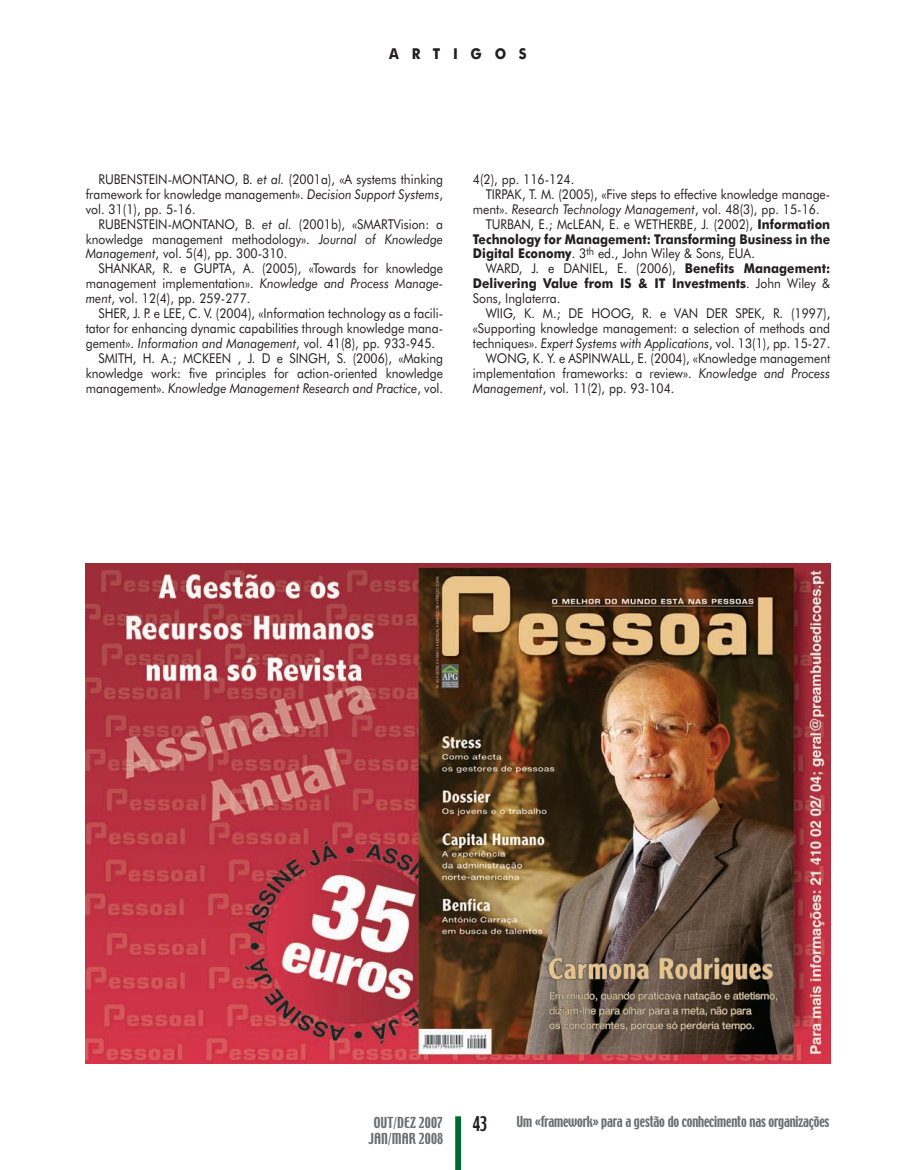
<style>
.page{position:relative;width:914px;height:1170px;background:#fff}
.page>*{position:absolute;margin:0;border:0;box-sizing:border-box;transform-origin:0 0}
.t1{font:18px "Techno";color:#231f20;scale:.8 1}
.t2{font:700 15px "Futura BT";letter-spacing:.94em;color:#231f20;scale:.9 1}
.t3{font:13.5px "Futura BT";color:#231f20;scale:.9 1}
.t4{font:italic 13.5px "Futura BT";color:#231f20;scale:.9 1}
.t5{font:700 13.5px "Futura BT";color:#231f20;scale:.9 1}
.t6{font:13.5px/16.2px "Techno";letter-spacing:-.015em;color:#6c6d70;text-align:center;scale:.9 1}
.s1{font-style:italic}
.s2{font-style:normal}
.s3{font-weight:700}
.s4{font-weight:400}
</style>
<div class="page">
<img style="left:85px;top:563px;width:746px;height:607px">
<p class="t2" style="left:389px;top:48px;width:154px">ARTIGOS</p>
<p class="t3" style="left:98px;top:174px;width:384px">RUBENSTEIN-MONTANO, B. <span class="s1">et al.</span> (2001a), «A systems thinking</p>
<p class="t3" style="left:86px;top:189px;width:398px">framework for knowledge management». <span class="s1">Decision Support Systems</span>,</p>
<p class="t3" style="left:86px;top:203px;width:124px">vol. 31(1), pp. 5-16.</p>
<p class="t3" style="left:98px;top:218px;width:384px">RUBENSTEIN-MONTANO, B. <span class="s1">et al.</span> (2001b), «SMARTVision: a</p>
<p class="t3" style="left:86px;top:233px;width:398px">knowledge management methodology». <span class="s1">Journal of Knowledge</span></p>
<p class="t3" style="left:86px;top:248px;width:225px"><span class="s1">Management</span>, vol. 5(4), pp. 300-310.</p>
<p class="t3" style="left:98px;top:263px;width:384px">SHANKAR, R. e GUPTA, A. (2005), «Towards for knowledge</p>
<p class="t3" style="left:86px;top:278px;width:398px">management implementation». <span class="s1">Knowledge and Process Manage-</span></p>
<p class="t3" style="left:86px;top:293px;width:184px"><span class="s1">ment</span>, vol. 12(4), pp. 259-277.</p>
<p class="t3" style="left:98px;top:308px;width:384px">SHER, J. P. e LEE, C. V. (2004), «Information technology as a facili-</p>
<p class="t3" style="left:86px;top:323px;width:398px">tator for enhancing dynamic capabilities through knowledge mana-</p>
<p class="t3" style="left:86px;top:338px;width:390px">gement». <span class="s1">Information and Management</span>, vol. 41(8), pp. 933-945.</p>
<p class="t3" style="left:98px;top:353px;width:384px">SMITH, H. A.; MCKEEN , J. D e SINGH, S. (2006), «Making</p>
<p class="t3" style="left:86px;top:368px;width:398px">knowledge work: five principles for action-oriented knowledge</p>
<p class="t4" style="left:86px;top:383px;width:398px"><span class="s2">management».</span> Knowledge Management Research and Practice<span class="s2">, vol.</span></p>
<p class="t3" style="left:473px;top:174px;width:114px">4(2), pp. 116-124.</p>
<p class="t3" style="left:485px;top:189px;width:384px">TIRPAK, T. M. (2005), «Five steps to effective knowledge manage-</p>
<p class="t4" style="left:473px;top:203px;width:387px"><span class="s2">ment».</span> Research Technology Management<span class="s2">, vol. 48(3), pp. 15-16.</span></p>
<p class="t3" style="left:485px;top:218px;width:384px">TURBAN, E.; McLEAN, E. e WETHERBE, J. (2002), <span class="s3">Information</span></p>
<p class="t5" style="left:473px;top:233px;width:398px">Technology for Management: Transforming Business in the</p>
<p class="t3" style="left:473px;top:248px;width:315px"><span class="s3">Digital Economy</span>. 3<sup>th</sup> ed., John Wiley &amp; Sons, EUA.</p>
<p class="t3" style="left:485px;top:263px;width:384px">WARD, J. e DANIEL, E. (2006), <span class="s3">Benefits Management:</span></p>
<p class="t5" style="left:473px;top:278px;width:398px">Delivering Value from IS &amp; IT Investments<span class="s4">. John Wiley &amp;</span></p>
<p class="t3" style="left:473px;top:293px;width:99px">Sons, Inglaterra.</p>
<p class="t3" style="left:485px;top:308px;width:384px">WIIG, K. M.; DE HOOG, R. e VAN DER SPEK, R. (1997),</p>
<p class="t3" style="left:473px;top:323px;width:398px">«Supporting knowledge management: a selection of methods and</p>
<p class="t3" style="left:473px;top:338px;width:398px">techniques». <span class="s1">Expert Systems with Applications</span>, vol. 13(1), pp. 15-27.</p>
<p class="t3" style="left:485px;top:353px;width:384px">WONG, K. Y. e ASPINWALL, E. (2004), «Knowledge management</p>
<p class="t3" style="left:473px;top:368px;width:398px">implementation frameworks: a review». <span class="s1">Knowledge and Process</span></p>
<p class="t3" style="left:473px;top:383px;width:225px"><span class="s1">Management</span>, vol. 11(2), pp. 93-104.</p>
<p class="t6" style="left:368px;top:1115px;width:84px">OUT/DEZ 2007<br>JAN/MAR 2008</p>
<p class="t1" style="left:473px;top:1117px;width:19px">43</p>
<p class="t6" style="left:516px;top:1115px;width:349px">Um «framework» para a gestão do conhecimento nas organizações</p>
</div>
